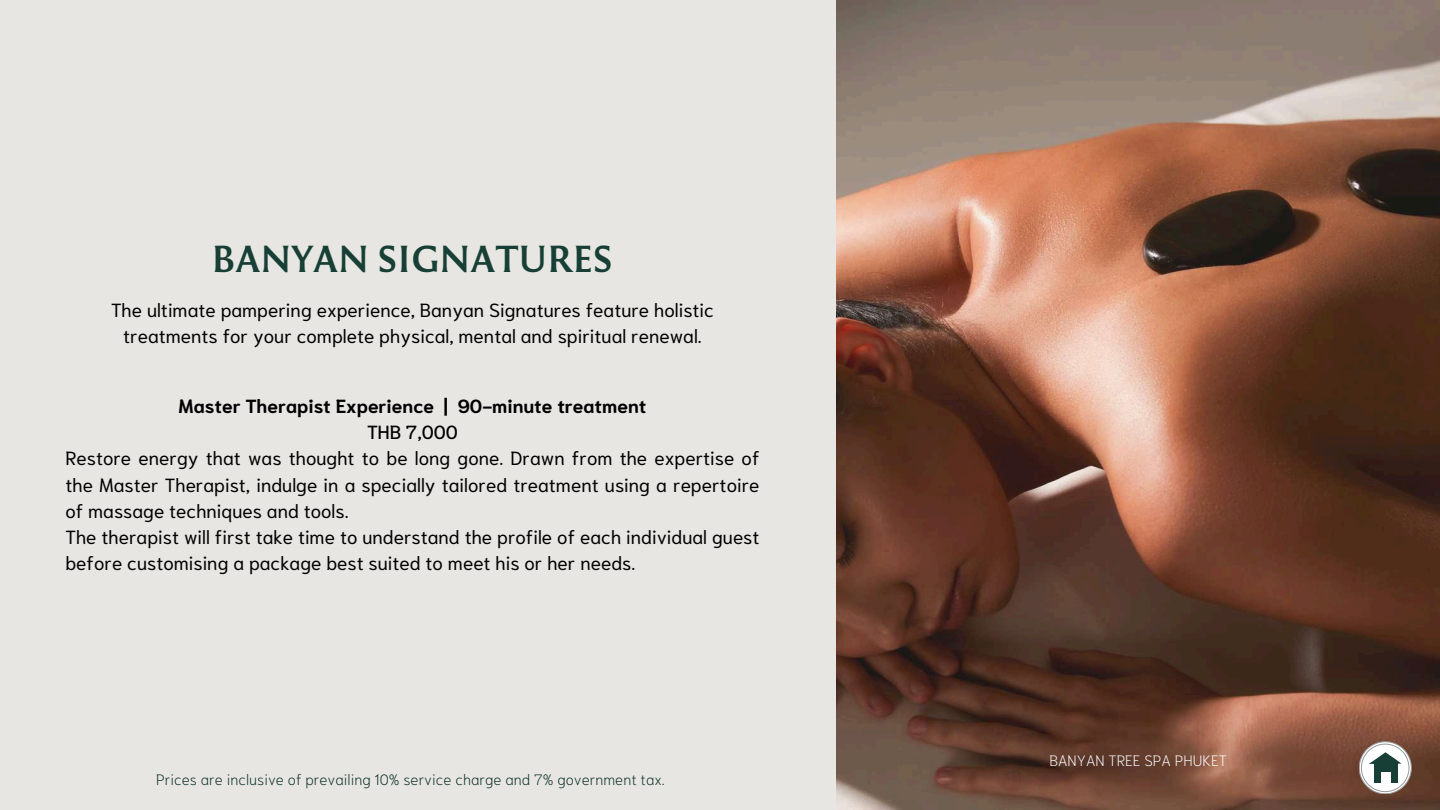
<style>
.page{position:relative;width:1440px;height:810px;background:#e7e6e2}
.page>*{position:absolute;margin:0;border:0;box-sizing:border-box;transform-origin:0 0}
.t1{font:35px "Reforma 1969 Negra";color:#173f35}
.t2{font:19px/26.2px "Niramit";color:#000;text-align:center}
.t3{font:700 19px "Niramit";color:#000}
.t4{font:500 19px "Niramit";color:#000}
.t5{font:200 15px "Niramit";color:#082b26}
.t6{font:200 15px "Niramit";color:#fff}
</style>
<div class="page">
<img style="left:836px;top:0;width:604px;height:810px">
<svg style="left:1359px;top:741px;width:53px;height:53px;background:#a4a39d"></svg>
<div style="left:1381px;top:772px;width:10px;height:10px;background:#fff"></div>
<h1 class="t1" style="left:212px;top:233px;width:403px">BANYAN SIGNATURES</h1>
<p class="t2" style="left:111px;top:295px;width:604px">The ultimate pampering experience, Banyan Signatures feature holistic treatments for your complete physical, mental and spiritual renewal.</p>
<p class="t3" style="left:178px;top:392px;width:470px">Master Therapist Experience | 90-minute treatment</p>
<p class="t4" style="left:367px;top:418px;width:92px">THB 7,000</p>
<p class="t2" style="left:65px;top:444px;width:696px;text-align:left">Restore energy that was thought to be long gone. Drawn from the expertise of the Master Therapist, indulge in a specially tailored treatment using a repertoire of massage techniques and tools.<br>The therapist will first take time to understand the profile of each individual guest before customising a package best suited to meet his or her needs.</p>
<p class="t5" style="left:156px;top:768px;width:510px">Prices are inclusive of prevailing 10% service charge and 7% government tax.</p>
<p class="t6" style="left:1049px;top:749px;width:179px">BANYAN TREE SPA PHUKET</p>
</div>
